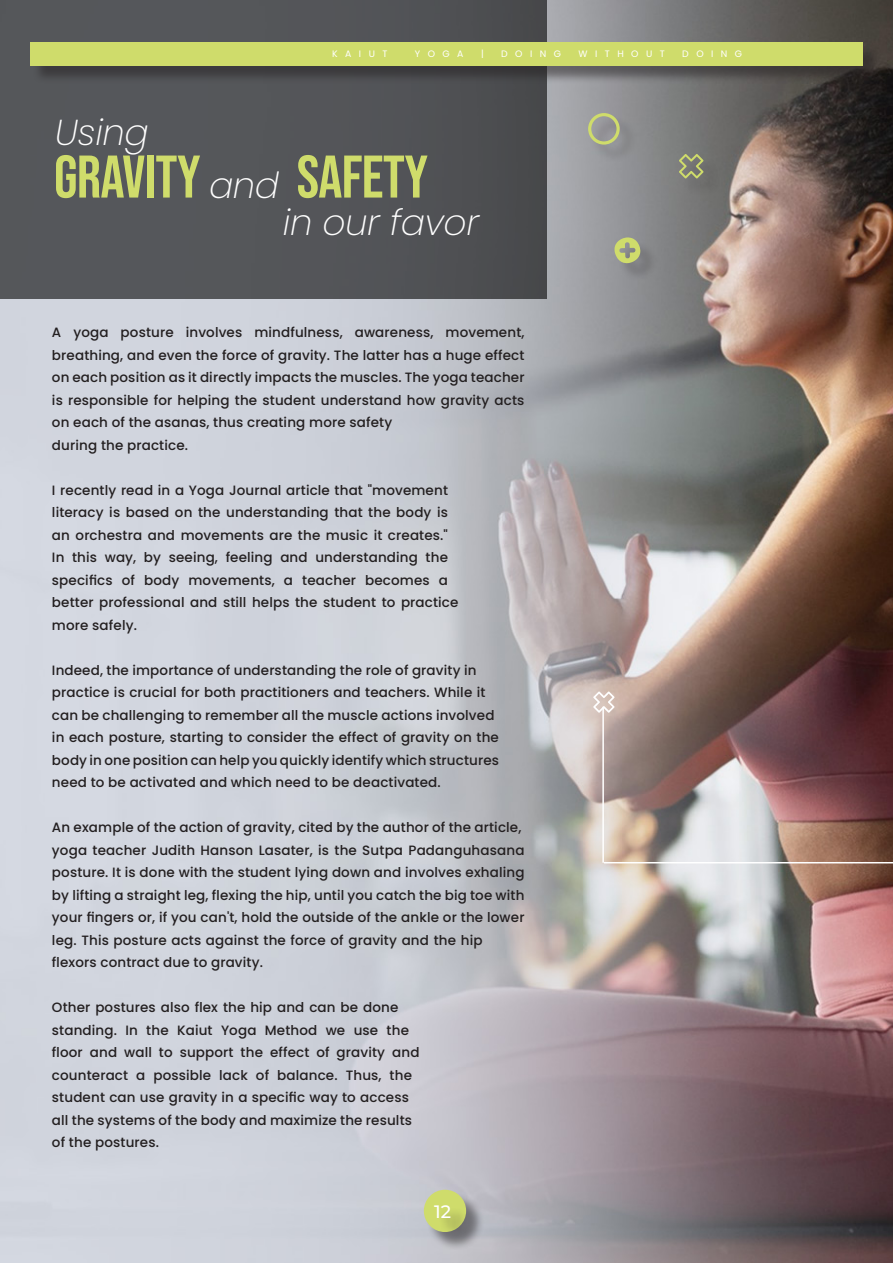
<style>
.page{position:relative;width:893px;height:1263px;background:#fff}
.page>*{position:absolute;margin:0;border:0;box-sizing:border-box;transform-origin:0 0}
.t1{font:60px "Bebas Neue";letter-spacing:-.01em;color:#cfdc6b}
.t2{font:italic 200 36px "Poppins";letter-spacing:-.01em;color:#fff}
.t3{font:500 18px "Montserrat";color:#fff}
.t4{font:500 13.5px/22.5px "Poppins";letter-spacing:.01em;color:#231f20}
.t5{font:9.3px "Poppins";letter-spacing:.8em;color:#fff}
.s1{font-family:"Poppins";font-weight:200;font-style:italic;font-size:36px;color:#fff}
</style>
<div class="page">
<img style="left:0;top:0;width:893px;height:1263px">
<div style="left:0;top:0;width:546px;height:298px;background:#545659"></div>
<hr style="left:604px;top:862px;width:289px;height:1px;background:#fff">
<hr style="left:602px;top:707px;width:2px;height:156px;background:#fff">
<svg style="left:593px;top:691px;width:22px;height:22px"></svg>
<div style="left:427px;top:1192px;width:57px;height:58px;background:#231f20;opacity:.5"></div>
<div style="left:424px;top:1190px;width:42px;height:42px;background:#cfdc6b;border-radius:50%"></div>
<div style="left:437px;top:1207px;width:32px;height:29px;background:#231f20;opacity:.5"></div>
<div style="left:682px;top:157px;width:39px;height:39px;background:#231f20;opacity:.25"></div>
<svg style="left:679px;top:154px;width:25px;height:25px"></svg>
<div style="left:617px;top:240px;width:42px;height:42px;background:#231f20;opacity:.25"></div>
<svg style="left:614px;top:237px;width:26px;height:26px"></svg>
<div style="left:591px;top:116px;width:47px;height:47px;background:#231f20;opacity:.25"></div>
<div style="left:588px;top:113px;width:32px;height:32px;border:3px solid #cfdc6b;border-radius:50%"></div>
<div style="left:32px;top:44px;width:849px;height:40px;background:#231f20;opacity:.5"></div>
<div style="left:30px;top:42px;width:833px;height:24px;background:#cfdc6b"></div>
<p class="t5" style="left:332px;top:48px;width:57px">KAIUT</p>
<p class="t5" style="left:415px;top:48px;width:50px">YOGA</p>
<p class="t5" style="left:481px;top:48px;width:4px">|</p>
<p class="t5" style="left:501px;top:48px;width:61px">DOING</p>
<p class="t5" style="left:578px;top:48px;width:88px">WITHOUT</p>
<p class="t5" style="left:682px;top:48px;width:61px">DOING</p>
<p class="t2" style="left:55px;top:112px;width:95px">Using</p>
<p class="t1" style="left:54px;top:143px;width:376px">GRAVITY <span class="s1">and</span> SAFETY</p>
<p class="t2" style="left:283px;top:202px;width:198px">in our favor</p>
<p class="t4" style="left:52px;top:321px;width:474px;text-align:justify">A yoga posture involves mindfulness, awareness, movement, breathing, and even the force of gravity. The latter has a huge effect on each position as it directly impacts the muscles. The yoga teacher is responsible for helping the student understand how gravity acts on each of the asanas, thus creating more safety</p>
<p class="t4" style="left:52px;top:434px;width:138px">during the practice.</p>
<p class="t4" style="left:52px;top:479px;width:408px">I recently read in a Yoga Journal article that "movement literacy is based on the understanding that the body is an orchestra and movements are the music it creates." In this way, by seeing, feeling and understanding the specifics of body movements, a teacher becomes a better professional and still helps the student to practice more safely.</p>
<p class="t4" style="left:52px;top:659px;width:449px">Indeed, the importance of understanding the role of gravity in practice is crucial for both practitioners and teachers. While it can be challenging to remember all the muscle actions involved in each posture, starting to consider the effect of gravity on the body in one position can help you quickly identify which structures need to be activated and which need to be deactivated.</p>
<p class="t4" style="left:52px;top:816px;width:474px">An example of the action of gravity, cited by the author of the article, yoga teacher Judith Hanson Lasater, is the Sutpa Padanguhasana posture. It is done with the student lying down and involves exhaling by lifting a straight leg, flexing the hip, until you catch the big toe with your fingers or, if you can't, hold the outside of the ankle or the lower leg. This posture acts against the force of gravity and the hip flexors contract due to gravity.</p>
<p class="t4" style="left:52px;top:996px;width:369px">Other postures also flex the hip and can be done standing. In the Kaiut Yoga Method we use the floor and wall to support the effect of gravity and counteract a possible lack of balance. Thus, the student can use gravity in a specific way to access all the systems of the body and maximize the results of the postures.</p>
<p class="t3" style="left:434px;top:1199px;width:18px">12</p>
</div>
